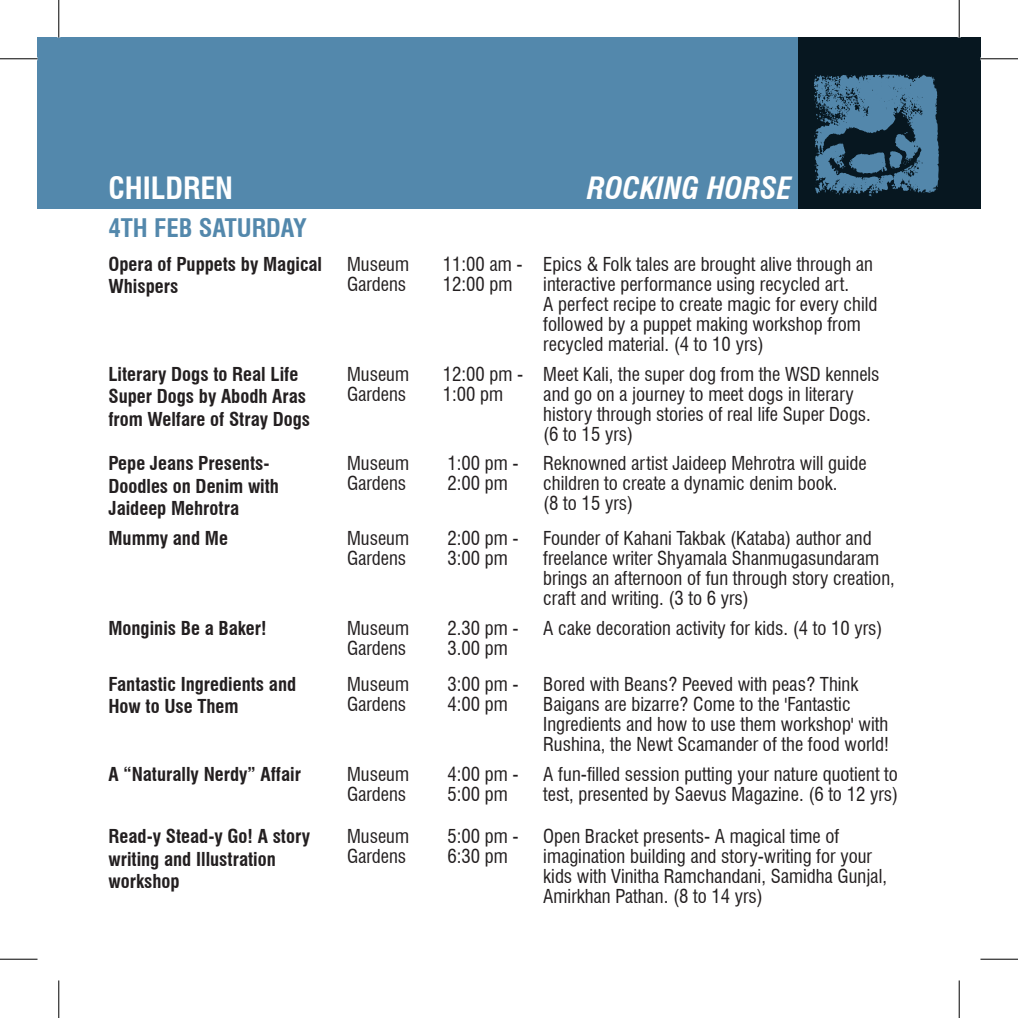
<style>
.page{position:relative;width:1018px;height:1018px;background:#fff}
.page>*{position:absolute;margin:0;border:0;box-sizing:border-box;transform-origin:0 0}
.t1{font:italic 700 condensed 30px "Swiss 721 BT";color:#fff}
.t2{font:700 condensed 30px "Swiss 721 BT";color:#fff}
.t3{font:700 condensed 25px "Swiss 721 BT";color:#5388ac}
.t4{font:condensed 18.75px/20px "Swiss 721 BT";color:#231f20}
.t5{font:700 condensed 18.75px/22.5px "Swiss 721 BT";color:#231f20}
</style>
<div class="page">
<div style="left:38px;top:38px;width:942px;height:171px;background:#5388ac"></div>
<div style="left:798px;top:38px;width:182px;height:171px;background:#071720"></div>
<svg style="left:814px;top:74px;width:125px;height:122px"></svg>
<hr style="left:0;top:58px;width:38px;height:1px;background:#000">
<hr style="left:980px;top:58px;width:38px;height:1px;background:#000">
<hr style="left:0;top:958px;width:38px;height:1px;background:#000">
<hr style="left:980px;top:958px;width:38px;height:1px;background:#000">
<hr style="left:58px;top:0;width:1px;height:38px;background:#000">
<hr style="left:58px;top:980px;width:1px;height:38px;background:#000">
<hr style="left:958px;top:0;width:1px;height:38px;background:#000">
<hr style="left:958px;top:980px;width:1px;height:38px;background:#000">
<h1 class="t2" style="left:108px;top:170px;width:126px">CHILDREN</h1>
<h1 class="t1" style="left:587px;top:170px;width:206px">ROCKING HORSE</h1>
<h2 class="t3" style="left:108px;top:213px;width:200px">4TH FEB SATURDAY</h2>
<p class="t5" style="left:108px;top:252px;width:215px">Opera of Puppets by Magical<br>Whispers</p>
<p class="t4" style="left:347px;top:254px;width:64px">Museum<br>Gardens</p>
<p class="t4" style="left:443px;top:254px;width:81px">11:00 am -<br>12:00 pm</p>
<p class="t4" style="left:543px;top:254px;width:335px">Epics &amp; Folk tales are brought alive through an interactive performance using recycled art.<br>A perfect recipe to create magic for every child followed by a puppet making workshop from recycled material. (4 to 10 yrs)</p>
<p class="t5" style="left:108px;top:362px;width:203px">Literary Dogs to Real Life<br>Super Dogs by Abodh Aras from Welfare of Stray Dogs</p>
<p class="t4" style="left:347px;top:364px;width:64px">Museum<br>Gardens</p>
<p class="t4" style="left:443px;top:364px;width:82px">12:00 pm -<br>1:00 pm</p>
<p class="t4" style="left:543px;top:364px;width:338px">Meet Kali, the super dog from the WSD kennels and go on a journey to meet dogs in literary history through stories of real life Super Dogs. (6 to 15 yrs)</p>
<p class="t5" style="left:108px;top:452px;width:172px">Pepe Jeans Presents-<br>Doodles on Denim with<br>Jaideep Mehrotra</p>
<p class="t4" style="left:347px;top:453px;width:64px">Museum<br>Gardens</p>
<p class="t4" style="left:447px;top:453px;width:73px">1:00 pm -<br>2:00 pm</p>
<p class="t4" style="left:543px;top:453px;width:325px">Reknowned artist Jaideep Mehrotra will guide children to create a dynamic denim book.<br>(8 to 15 yrs)</p>
<p class="t5" style="left:108px;top:527px;width:121px">Mummy and Me</p>
<p class="t4" style="left:347px;top:528px;width:64px">Museum<br>Gardens</p>
<p class="t4" style="left:447px;top:528px;width:73px">2:00 pm -<br>3:00 pm</p>
<p class="t4" style="left:543px;top:528px;width:353px">Founder of Kahani Takbak (Kataba) author and freelance writer Shyamala Shanmugasundaram brings an afternoon of fun through story creation, craft and writing. (3 to 6 yrs)</p>
<p class="t5" style="left:108px;top:617px;width:160px">Monginis Be a Baker!</p>
<p class="t4" style="left:347px;top:618px;width:64px">Museum<br>Gardens</p>
<p class="t4" style="left:447px;top:618px;width:73px">2.30 pm -<br>3.00 pm</p>
<p class="t4" style="left:543px;top:618px;width:341px">A cake decoration activity for kids. (4 to 10 yrs)</p>
<p class="t5" style="left:108px;top:672px;width:189px">Fantastic Ingredients and<br>How to Use Them</p>
<p class="t4" style="left:347px;top:674px;width:64px">Museum<br>Gardens</p>
<p class="t4" style="left:447px;top:674px;width:73px">3:00 pm -<br>4:00 pm</p>
<p class="t4" style="left:543px;top:674px;width:347px">Bored with Beans? Peeved with peas? Think Baigans are bizarre? Come to the 'Fantastic Ingredients and how to use them workshop' with Rushina, the Newt Scamander of the food world!</p>
<p class="t5" style="left:108px;top:762px;width:194px">A “Naturally Nerdy” Affair</p>
<p class="t4" style="left:347px;top:764px;width:64px">Museum<br>Gardens</p>
<p class="t4" style="left:447px;top:764px;width:73px">4:00 pm -<br>5:00 pm</p>
<p class="t4" style="left:543px;top:764px;width:356px">A fun-filled session putting your nature quotient to test, presented by Saevus Magazine. (6 to 12 yrs)</p>
<p class="t5" style="left:108px;top:825px;width:203px">Read-y Stead-y Go! A story writing and Illustration workshop</p>
<p class="t4" style="left:347px;top:826px;width:64px">Museum<br>Gardens</p>
<p class="t4" style="left:447px;top:826px;width:73px">5:00 pm -<br>6:30 pm</p>
<p class="t4" style="left:543px;top:826px;width:345px">Open Bracket presents- A magical time of imagination building and story-writing for your kids with Vinitha Ramchandani, Samidha Gunjal, Amirkhan Pathan. (8 to 14 yrs)</p>
</div>
